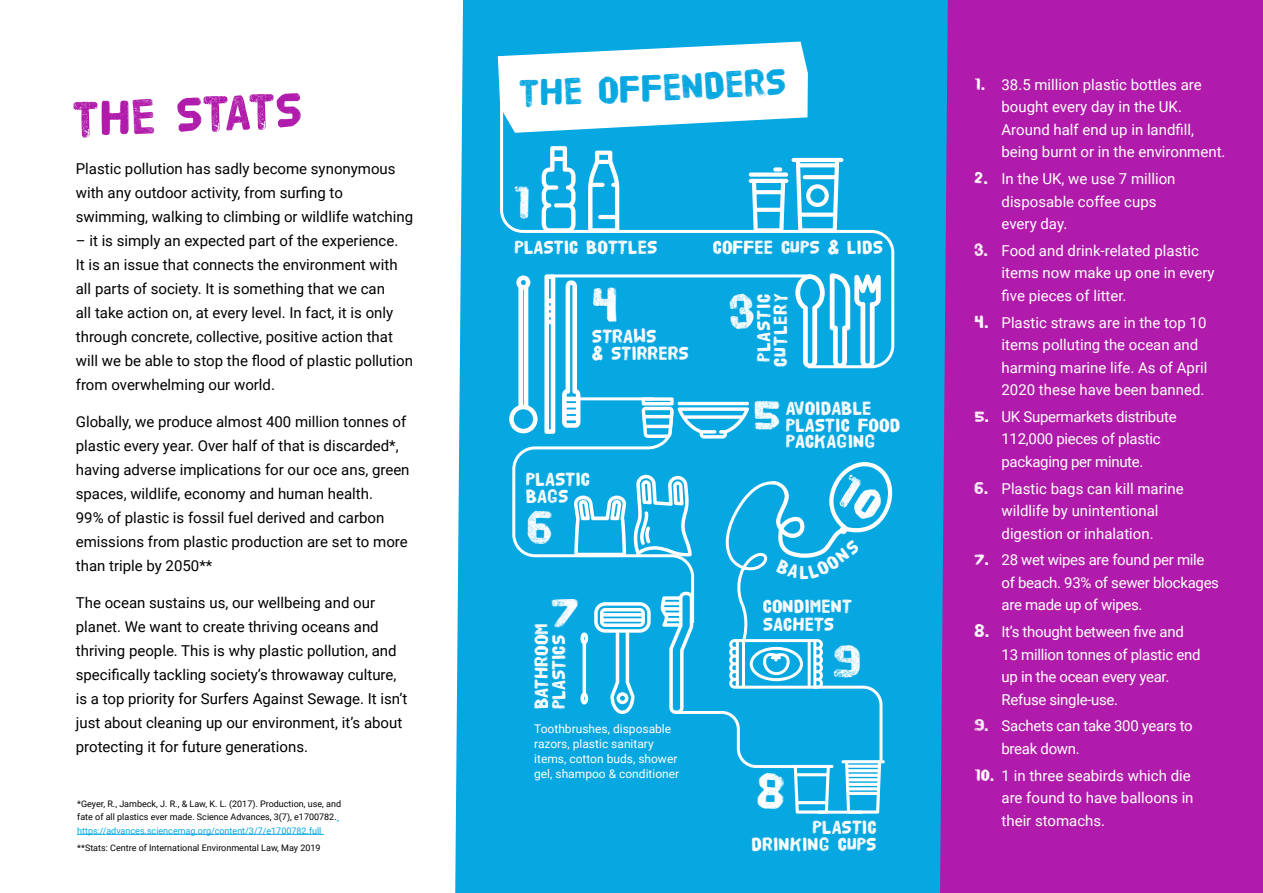
<style>
.page{position:relative;width:1263px;height:893px;background:#fff}
.page>*{position:absolute;margin:0;border:0;box-sizing:border-box;transform-origin:0 0}
.t1{font:51px "HVD Poster";color:#b11bab}
.t2{font:49.65px/101.2px "HVD Poster";color:#fff;text-align:center}
.t3{font:39px "HVD Poster";color:#07a7e1}
.t4{font:19.5px/17.4px "HVD Poster";color:#fff}
.t5{font:19.5px/16.5px "HVD Poster";letter-spacing:.04em;color:#fff}
.t6{font:15px/24px "Roboto";color:#000}
.t7{font:15px/22.5px "Roboto";color:#fff}
.t8{font:15px/22.5px "Roboto";letter-spacing:-.02em;color:#fff}
.t9{font:12px/15px "Roboto";color:#fff}
.t10{font:9px/13.5px "Roboto";color:#000}
.t11{font:9px "Roboto";color:#07a7e1}
.s1{font-family:"HVD Poster";font-size:18px}
</style>
<div class="page">
<div style="left:455px;top:0;width:485px;height:893px;background:#07a7e1"></div>
<div style="left:940px;top:0;width:323px;height:893px;background:#b11bab"></div>
<svg style="left:498px;top:42px;width:310px;height:91px"></svg>
<svg style="left:499px;top:94px;width:397px;height:276px"></svg>
<hr style="left:77px;top:834px;width:247px;height:1px;background:#07a7e1">
<svg style="left:509px;top:273px;width:387px;height:541px;background:#25b1e4"></svg>
<h1 class="t1" style="left:72px;top:98px;width:231px;rotate:-3deg">THE STATS</h1>
<p class="t6" style="left:76px;top:156px;width:339px">Plastic pollution has sadly become synonymous with any outdoor activity, from surfing to swimming, walking to climbing or wildlife watching</p>
<p class="t6" style="left:76px;top:228px;width:339px">– it is simply an expected part of the experience.<br>It is an issue that connects the environment with all parts of society. It is something that we can<br>all take action on, at every level. In fact, it is only through concrete, collective, positive action that will we be able to stop the flood of plastic pollution from overwhelming our world.</p>
<p class="t6" style="left:76px;top:409px;width:335px">Globally, we produce almost 400 million tonnes of plastic every year. Over half of that is discarded*, having adverse implications for our oce ans, green spaces, wildlife, economy and human health.<br>99% of plastic is fossil fuel derived and carbon emissions from plastic production are set to more than triple by 2050**</p>
<p class="t6" style="left:76px;top:590px;width:333px">The ocean sustains us, our wellbeing and our planet. We want to create thriving oceans and thriving people. This is why plastic pollution, and specifically tackling society’s throwaway culture, is a top priority for Surfers Against Sewage. It isn’t just about cleaning up our environment, it’s about protecting it for future generations.</p>
<p class="t10" style="left:77px;top:796px;width:265px">*Geyer, R., Jambeck, J. R., &amp; Law, K. L. (2017). Production, use, and fate of all plastics ever made. Science Advances, 3(7), e1700782.</p>
<p class="t11" style="left:77px;top:824px;width:246px">https://advances.sciencemag.org/content/3/7/e1700782.full</p>
<p class="t10" style="left:77px;top:841px;width:245px">**Stats: Centre of International Environmental Law, May 2019</p>
<h3 class="t3" style="left:519px;top:75px;width:269px;rotate:-2deg">THE OFFENDERS</h3>
<h2 class="t2" style="left:513px;top:152px;width:19px">1</h2>
<h3 class="t4" style="left:514px;top:239px;width:145px">PLASTIC BOTTLES</h3>
<h2 class="t2" style="left:592px;top:254px;width:28px">4</h2>
<h3 class="t4" style="left:592px;top:328px;width:99px;line-height:16.5px">STRAWS<br>&amp; STIRRERS</h3>
<h3 class="t4" style="left:526px;top:471px;width:66px">PLASTIC<br>BAGS</h3>
<h2 class="t2" style="left:527px;top:477px;width:27px">6</h2>
<h2 class="t2" style="left:551px;top:561px;width:30px">7</h2>
<h3 class="t4" style="left:533px;top:709px;width:88px;rotate:-90deg">BATHROOM<br>PLASTICS</h3>
<p class="t9" style="left:534px;top:721px;width:147px">Toothbrushes, disposable razors, plastic sanitary items, cotton buds, shower gel, shampoo &amp; conditioner</p>
<h3 class="t4" style="left:713px;top:239px;width:172px">COFFEE CUPS &amp; LIDS</h3>
<h2 class="t2" style="left:729px;top:262px;width:53px">3<br>5</h2>
<h3 class="t5" style="left:756px;top:367px;width:75px;rotate:-90deg">PLASTIC<br>CUTLERY</h3>
<h3 class="t4" style="left:786px;top:401px;width:116px;line-height:16.5px">AVOIDABLE<br>PLASTIC FOOD<br>PACKAGING</h3>
<h3 class="t4" style="left:763px;top:598px;width:91px">CONDIMENT<br>SACHETS</h3>
<h2 class="t2" style="left:757px;top:742px;width:31px">8</h2>
<h2 class="t2" style="left:834px;top:611px;width:29px">9</h2>
<h3 class="t4" style="left:752px;top:819px;width:127px;text-align:right">PLASTIC<br>DRINKING CUPS</h3>
<p class="t7" style="left:1001px;top:73px;width:225px;text-indent:-27px"><span class="s1">1.</span> 38.5 million plastic bottles are bought every day in the UK.<br>Around half end up in landfill, being burnt or in the environment.</p>
<p class="t7" style="left:1001px;top:167px;width:176px;text-indent:-27px"><span class="s1">2.</span> In the UK, we use 7 million disposable coffee cups every day.</p>
<p class="t7" style="left:1001px;top:239px;width:215px;text-indent:-27px"><span class="s1">3.</span> Food and drink-related plastic items now make up one in every five pieces of litter.</p>
<p class="t7" style="left:1001px;top:310px;width:207px;text-indent:-27px"><span class="s1">4.</span> Plastic straws are in the top 10 items polluting the ocean and harming marine life. As of April<br>2020 these have been banned.</p>
<p class="t8" style="left:1001px;top:405px;width:177px;text-indent:-27px"><span class="s1">5.</span> UK Supermarkets distribute<br>112,000 pieces of plastic packaging per minute.</p>
<p class="t7" style="left:974px;top:476px;width:211px;text-align:center"><span class="s1">6.</span> Plastic bags can kill marine wildlife by unintentional digestion or inhalation.</p>
<p class="t8" style="left:1001px;top:548px;width:219px;text-indent:-27px"><span class="s1">7.</span> 28 wet wipes are found per mile of beach. 93% of sewer blockages are made up of wipes.</p>
<p class="t8" style="left:1001px;top:620px;width:201px;text-indent:-27px"><span class="s1">8.</span> It’s thought between five and<br>13 million tonnes of plastic end up in the ocean every year.<br>Refuse single-use.</p>
<p class="t8" style="left:1001px;top:714px;width:193px;text-indent:-27px"><span class="s1">9.</span> Sachets can take 300 years to break down.</p>
<p class="t7" style="left:1001px;top:763px;width:194px;text-indent:-27px"><span class="s1">10.</span> 1 in three seabirds which die are found to have balloons in their stomachs.</p>
</div>
